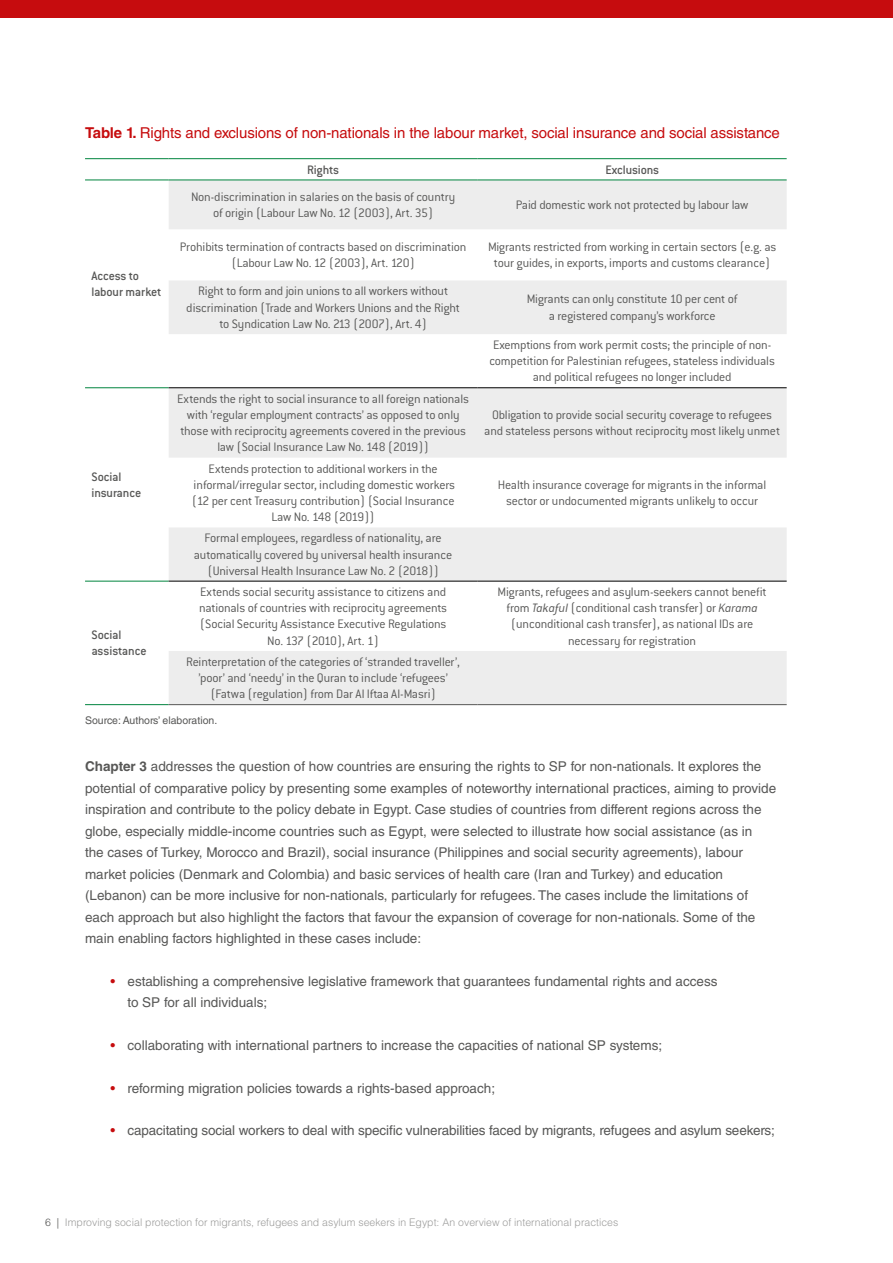
<style>
.page{position:relative;width:893px;height:1263px;background:#fff}
.page>*{position:absolute;margin:0;border:0;box-sizing:border-box;transform-origin:0 0}
.table_title{font:15px "Helvetica LT Std";letter-spacing:-.01em;color:#c60c0e}
.right_cell_text{font:13.5px/16.2px "Conduit ITC Light";letter-spacing:-.015em;color:#575756;text-align:center}
.middle_text{font:13.5px/21.5px "Helvetica LT Std";color:#575756}
.table_header{font:13.5px/16.2px "Conduit ITC Medium";letter-spacing:-.01em;color:#575756}
.t1{font:300 10.5px "Helvetica LT Std";color:#9d9d9c}
.source_notes_table_f{font:10.5px "Helvetica LT Std";color:#575756}
.s1{font-weight:700}
.s2{font-family:"Conduit ITC";font-weight:300;font-style:italic}
.s3{color:#c60c0e}
.s4{color:#575756}
</style>
<div class="page">
<div style="left:0;top:0;width:893px;height:18px;background:#c60c0e"></div>
<svg style="left:169px;top:181px;width:618px;height:523px;fill:#ededed"></svg>
<hr style="left:85px;top:158px;width:84px;height:1px;background:#00843e">
<hr style="left:169px;top:158px;width:309px;height:1px;background:#00843e">
<hr style="left:478px;top:158px;width:309px;height:1px;background:#00843e">
<hr style="left:85px;top:180px;width:84px;height:1px;background:#00843e">
<hr style="left:169px;top:180px;width:309px;height:1px;background:#00843e">
<hr style="left:478px;top:180px;width:309px;height:1px;background:#00843e">
<hr style="left:85px;top:387px;width:84px;height:1px;background:#00843e">
<hr style="left:169px;top:387px;width:309px;height:1px;background:#000">
<hr style="left:478px;top:387px;width:309px;height:1px;background:#000">
<hr style="left:85px;top:581px;width:84px;height:1px;background:#00843e">
<hr style="left:169px;top:581px;width:309px;height:1px;background:#000">
<hr style="left:478px;top:581px;width:309px;height:1px;background:#000">
<hr style="left:85px;top:704px;width:84px;height:1px;background:#00843e">
<hr style="left:169px;top:704px;width:309px;height:1px;background:#575756">
<hr style="left:478px;top:704px;width:309px;height:1px;background:#575756">
<p class="table_title" style="left:85px;top:124px;width:696px"><span class="s1">Table 1.</span> Rights and exclusions of non-nationals in the labour market, social insurance and social assistance</p>
<p class="table_header" style="left:307px;top:161px;width:33px">Rights</p>
<p class="table_header" style="left:605px;top:161px;width:55px">Exclusions</p>
<p class="table_header" style="left:91px;top:267px;width:72px">Access to labour market</p>
<p class="table_header" style="left:91px;top:468px;width:51px">Social insurance</p>
<p class="right_cell_text" style="left:191px;top:188px;width:266px">Non-discrimination in salaries on the basis of country of origin (Labour Law No. 12 (2003), Art. 35)</p>
<p class="right_cell_text" style="left:516px;top:196px;width:234px">Paid domestic work not protected by labour law</p>
<p class="right_cell_text" style="left:180px;top:238px;width:288px">Prohibits termination of contracts based on discrimination (Labour Law No. 12 (2003), Art. 120)</p>
<p class="right_cell_text" style="left:488px;top:238px;width:290px">Migrants restricted from working in certain sectors (e.g. as tour guides, in exports, imports and customs clearance)</p>
<p class="right_cell_text" style="left:186px;top:283px;width:275px">Right to form and join unions to all workers without discrimination (Trade and Workers Unions and the Right to Syndication Law No. 213 (2007), Art. 4)</p>
<p class="right_cell_text" style="left:527px;top:291px;width:212px">Migrants can only constitute 10 per cent of a registered company’s workforce</p>
<p class="right_cell_text" style="left:489px;top:336px;width:287px">Exemptions from work permit costs; the principle of non&shy;competition for Palestinian refugees, stateless individuals and political refugees no longer included</p>
<p class="right_cell_text" style="left:177px;top:390px;width:294px">Extends the right to social insurance to all foreign nationals with ‘regular employment contracts’ as opposed to only those with reciprocity agreements covered in the previous law (Social Insurance Law No. 148 (2019))</p>
<p class="right_cell_text" style="left:192px;top:460px;width:265px">Extends protection to additional workers in the informal/irregular sector, including domestic workers (12 per cent Treasury contribution) (Social Insurance Law No. 148 (2019))</p>
<p class="right_cell_text" style="left:194px;top:530px;width:260px">Formal employees, regardless of nationality, are automatically covered by universal health insurance (Universal Health Insurance Law No. 2 (2018))</p>
<p class="right_cell_text" style="left:484px;top:406px;width:298px">Obligation to provide social security coverage to refugees and stateless persons without reciprocity most likely unmet</p>
<p class="right_cell_text" style="left:498px;top:476px;width:270px">Health insurance coverage for migrants in the informal sector or undocumented migrants unlikely to occur</p>
<p class="right_cell_text" style="left:199px;top:583px;width:249px">Extends social security assistance to citizens and nationals of countries with reciprocity agreements (Social Security Assistance Executive Regulations No. 137 (2010), Art. 1)</p>
<p class="right_cell_text" style="left:498px;top:583px;width:271px">Migrants, refugees and asylum-seekers cannot benefit from <span class="s2">Takaful</span> (conditional cash transfer) or <span class="s2">Karama </span>(unconditional cash transfer), as national IDs are necessary for registration</p>
<p class="right_cell_text" style="left:186px;top:653px;width:275px">Reinterpretation of the categories of ‘stranded traveller’, ’poor’ and ‘needy’ in the Quran to include ‘refugees’ (Fatwa (regulation) from Dar Al Iftaa Al-Masri)</p>
<p class="source_notes_table_f" style="left:85px;top:715px;width:134px">Source: Authors’ elaboration.</p>
<p class="middle_text" style="left:85px;top:756px;width:693px"><span class="s1">Chapter 3</span> addresses the question of how countries are ensuring the rights to SP for non-nationals. It explores the potential of comparative policy by presenting some examples of noteworthy international practices, aiming to provide inspiration and contribute to the policy debate in Egypt. Case studies of countries from different regions across the globe, especially middle-income countries such as Egypt, were selected to illustrate how social assistance (as in<br>the cases of Turkey, Morocco and Brazil), social insurance (Philippines and social security agreements), labour market policies (Denmark and Colombia) and basic services of health care (Iran and Turkey) and education (Lebanon) can be more inclusive for non-nationals, particularly for refugees. The cases include the limitations of each approach but also highlight the factors that favour the expansion of coverage for non-nationals. Some of the main enabling factors highlighted in these cases include:</p>
<p class="middle_text" style="left:128px;top:970px;width:591px;text-indent:-17px"><span class="s3">•</span> establishing a comprehensive legislative framework that guarantees fundamental rights and access to SP for all individuals;</p>
<p class="middle_text" style="left:111px;top:1034px;width:553px"><span class="s3">•</span> collaborating with international partners to increase the capacities of national SP systems;</p>
<p class="middle_text" style="left:111px;top:1077px;width:386px"><span class="s3">•</span> reforming migration policies towards a rights-based approach;</p>
<p class="middle_text" style="left:111px;top:1120px;width:666px"><span class="s3">•</span> capacitating social workers to deal with specific vulnerabilities faced by migrants, refugees and asylum seekers;</p>
<p class="table_header" style="left:91px;top:626px;width:57px">Social assistance</p>
<p class="t1" style="left:45px;top:1215px;width:575px"><span class="s4">6 |</span> Improving social protection for migrants, refugees and asylum seekers in Egypt: An overview of international practices</p>
</div>
